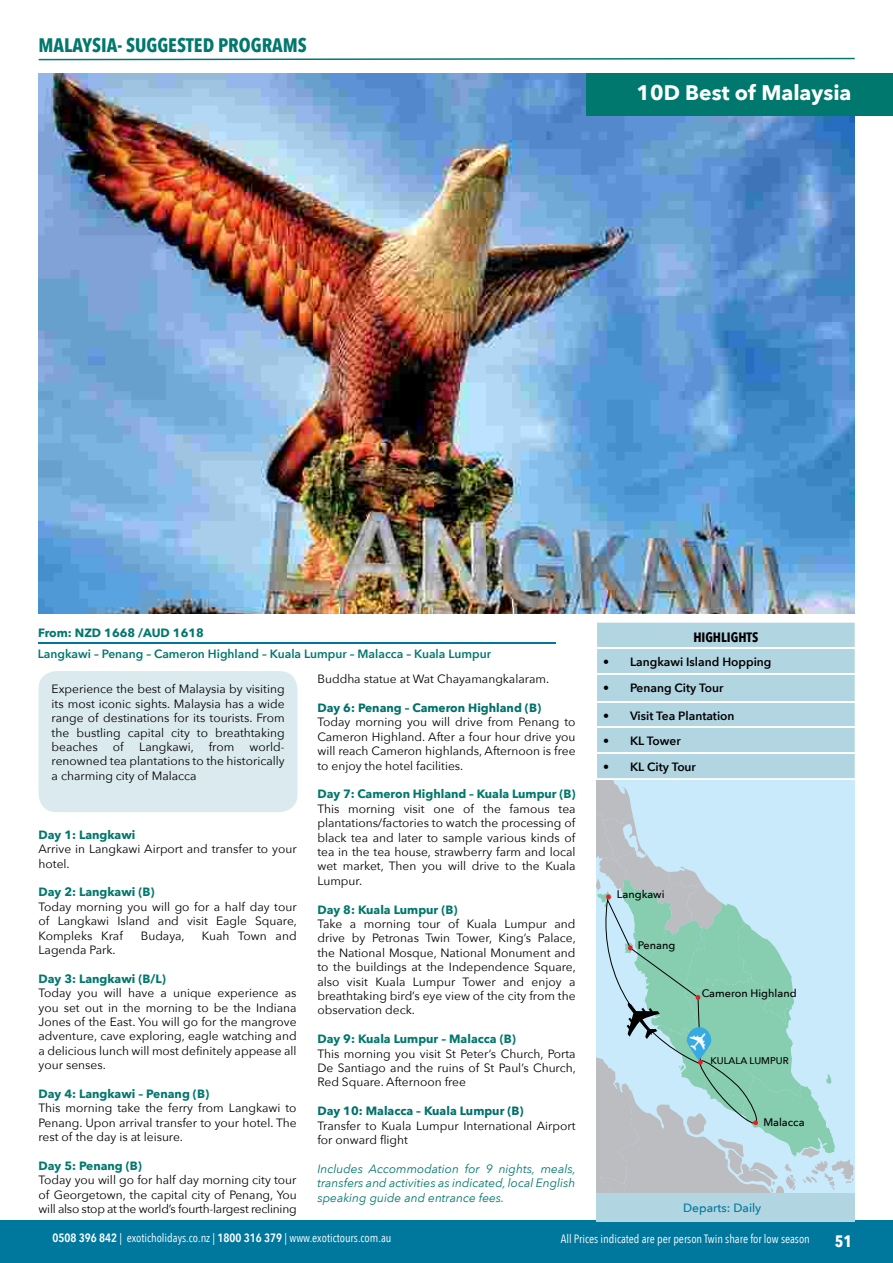
<style>
.page{position:relative;width:893px;height:1263px;background:#fff}
.page>*{position:absolute;margin:0;border:0;box-sizing:border-box;transform-origin:0 0}
.t1{font:700 21px "Avenir Next";color:#fff}
.t2{font:700 19.5px "Avenir Next Condensed";color:#00786d}
.t3{font:700 16.5px "Avenir Next Condensed";color:#fff}
.t4{font:700 13.5px "Avenir Next Condensed";color:#000}
.t5{font:12px/14.4px "Avenir Next";color:#000;text-align:justify}
.t6{font:700 12px "Avenir Next";color:#00786d}
.t7{font:12px "Avenir Next Condensed";color:#fff}
.t8{font:italic 12px/14.4px "Avenir Next";color:#00786d;text-align:justify}
.t9{font:600 12px "Avenir Next";color:#000}
.t10{font:600 12px "Avenir Next";color:#00786d}
.t11{font:700 12px "Avenir Next";color:#00706a}
.t12{font:500 12px "Avenir Next";color:#00789e}
.t13{font:500 10.95px "Avenir Next";color:#000}
.t14{font:500 9.75px "Avenir Next";color:#000}
.s1{font-weight:600}
</style>
<div class="page">
<div style="left:0;top:1221px;width:893px;height:42px;background:#00789e"></div>
<img style="left:38px;top:73px;width:817px;height:540px">
<hr style="left:39px;top:643px;width:517px;height:1px;background:#00789e">
<div style="left:39px;top:671px;width:258px;height:141px;background:#dbeaef;border-radius:18px"></div>
<svg style="left:39px;top:58px;width:816px;height:2px;background:#4a9f97"></svg>
<div style="left:586px;top:73px;width:307px;height:43px;background:#00786d"></div>
<svg style="left:597px;top:623px;width:258px;height:598px;background:#b4d8dd"></svg>
<h2 class="t2" style="left:39px;top:33px;width:270px">MALAYSIA- SUGGESTED PROGRAMS</h2>
<h1 class="t1" style="left:637px;top:75px;width:216px">10D Best of Malaysia</h1>
<p class="t6" style="left:38px;top:622px;width:167px">From: NZD 1668 /AUD 1618</p>
<p class="t10" style="left:38px;top:643px;width:455px">Langkawi – Penang – Cameron Highland – Kuala Lumpur – Malacca – Kuala Lumpur</p>
<p class="t5" style="left:52px;top:681px;width:235px">Experience the best of Malaysia by visiting its most iconic sights. Malaysia has a wide range of destinations for its tourists. From the bustling capital city to breathtaking beaches</p>
<p class="t5" style="left:317px;top:671px;width:233px">Buddha statue at Wat Chayamangkalaram.</p>
<p class="t11" style="left:317px;top:697px;width:225px">Day 6: Penang – Cameron Highland (B)</p>
<p class="t5" style="left:317px;top:714px;width:260px">Today morning you will drive from Penang to Cameron Highland. After a four hour drive you will reach Cameron highlands, Afternoon is free to enjoy the hotel facilities.</p>
<p class="t6" style="left:317px;top:784px;width:260px">Day 7: Cameron Highland – Kuala Lumpur (B)</p>
<p class="t5" style="left:317px;top:801px;width:260px">This morning visit one of the famous tea plantations/factories to watch the processing of black tea and later to sample various kinds of tea in the tea house, strawberry farm and local wet market, Then you will drive to the Kuala Lumpur.</p>
<p class="t6" style="left:317px;top:899px;width:142px">Day 8: Kuala Lumpur (B)</p>
<p class="t5" style="left:317px;top:916px;width:260px">Take a morning tour of Kuala Lumpur and drive by Petronas Twin Tower, King’s Palace, the National Mosque, National Monument and to the buildings at the Independence Square, also visit Kuala Lumpur Tower and enjoy a breathtaking bird’s eye view of the city from the observation deck.</p>
<p class="t6" style="left:317px;top:1028px;width:200px">Day 9: Kuala Lumpur – Malacca (B)</p>
<p class="t5" style="left:317px;top:1046px;width:260px">This morning you visit St Peter’s Church, Porta De Santiago and the ruins of St Paul’s Church, Red Square. Afternoon free</p>
<p class="t11" style="left:317px;top:1100px;width:208px">Day 10: Malacca – Kuala Lumpur (B)</p>
<p class="t5" style="left:317px;top:1118px;width:260px">Transfer to Kuala Lumpur International Airport for onward flight</p>
<p class="t8" style="left:317px;top:1161px;width:260px">Includes Accommodation for 9 nights, meals, transfers and activities as indicated, local English speaking guide and entrance fees.</p>
<p class="t5" style="left:113px;top:739px;width:12px">of</p>
<p class="t5" style="left:139px;top:739px;width:97px">Langkawi, from</p>
<p class="t5" style="left:52px;top:739px;width:234px;text-indent:198px">world&shy;renowned tea plantations to the historically a charming city of Malacca</p>
<p class="t6" style="left:39px;top:824px;width:98px">Day 1: Langkawi</p>
<p class="t5" style="left:39px;top:841px;width:260px">Arrive in Langkawi Airport and transfer to your hotel.</p>
<p class="t6" style="left:39px;top:882px;width:118px">Day 2: Langkawi (B)</p>
<p class="t5" style="left:39px;top:899px;width:260px">Today morning you will go for a half day tour of Langkawi Island and visit Eagle Square, Kompleks Kraf</p>
<p class="t5" style="left:141px;top:928px;width:46px">Budaya,</p>
<p class="t5" style="left:202px;top:928px;width:96px">Kuah Town and</p>
<p class="t5" style="left:39px;top:942px;width:79px">Lagenda Park.</p>
<p class="t6" style="left:39px;top:968px;width:129px">Day 3: Langkawi (B/L)</p>
<p class="t5" style="left:39px;top:985px;width:260px">Today you will have a unique experience as you set out in the morning to be the Indiana Jones of the East. You will go for the mangrove adventure, cave exploring, eagle watching and a delicious lunch will most definitely appease all your senses.</p>
<p class="t6" style="left:39px;top:1083px;width:172px">Day 4: Langkawi – Penang (B)</p>
<p class="t5" style="left:39px;top:1100px;width:260px">This morning take the ferry from Langkawi to Penang. Upon arrival transfer to your hotel. The rest of the day is at leisure.</p>
<p class="t6" style="left:39px;top:1155px;width:105px">Day 5: Penang (B)</p>
<p class="t5" style="left:39px;top:1172px;width:260px">Today you will go for half day morning city tour of Georgetown, the capital city of Penang, You will also stop at the world’s fourth-largest reclining</p>
<p class="t4" style="left:693px;top:629px;width:67px">HIGHLIGHTS</p>
<p class="t9" style="left:603px;top:652px;width:170px">• Langkawi Island Hopping</p>
<p class="t9" style="left:603px;top:677px;width:122px">• Penang City Tour</p>
<p class="t9" style="left:603px;top:705px;width:133px">• Visit Tea Plantation</p>
<p class="t9" style="left:603px;top:731px;width:79px">• KL Tower</p>
<p class="t9" style="left:603px;top:756px;width:94px">• KL City Tour</p>
<p class="t13" style="left:617px;top:885px;width:49px">Langkawi</p>
<p class="t13" style="left:638px;top:935px;width:39px">Penang</p>
<p class="t13" style="left:702px;top:984px;width:96px">Cameron Highland</p>
<p class="t14" style="left:710px;top:1052px;width:80px">KULALA LUMPUR</p>
<p class="t13" style="left:763px;top:1113px;width:43px">Malacca</p>
<p class="t12" style="left:683px;top:1197px;width:80px">Departs: Daily</p>
<p class="t7" style="left:53px;top:1228px;width:341px"><span class="s1">0508 396 842</span> | exoticholidays.co.nz | <span class="s1">1800 316 379</span> | www.exotictours.com.au</p>
<p class="t7" style="left:561px;top:1228px;width:251px">All Prices indicated are per person Twin share for low season</p>
<h3 class="t3" style="left:835px;top:1231px;width:19px">51</h3>
</div>
